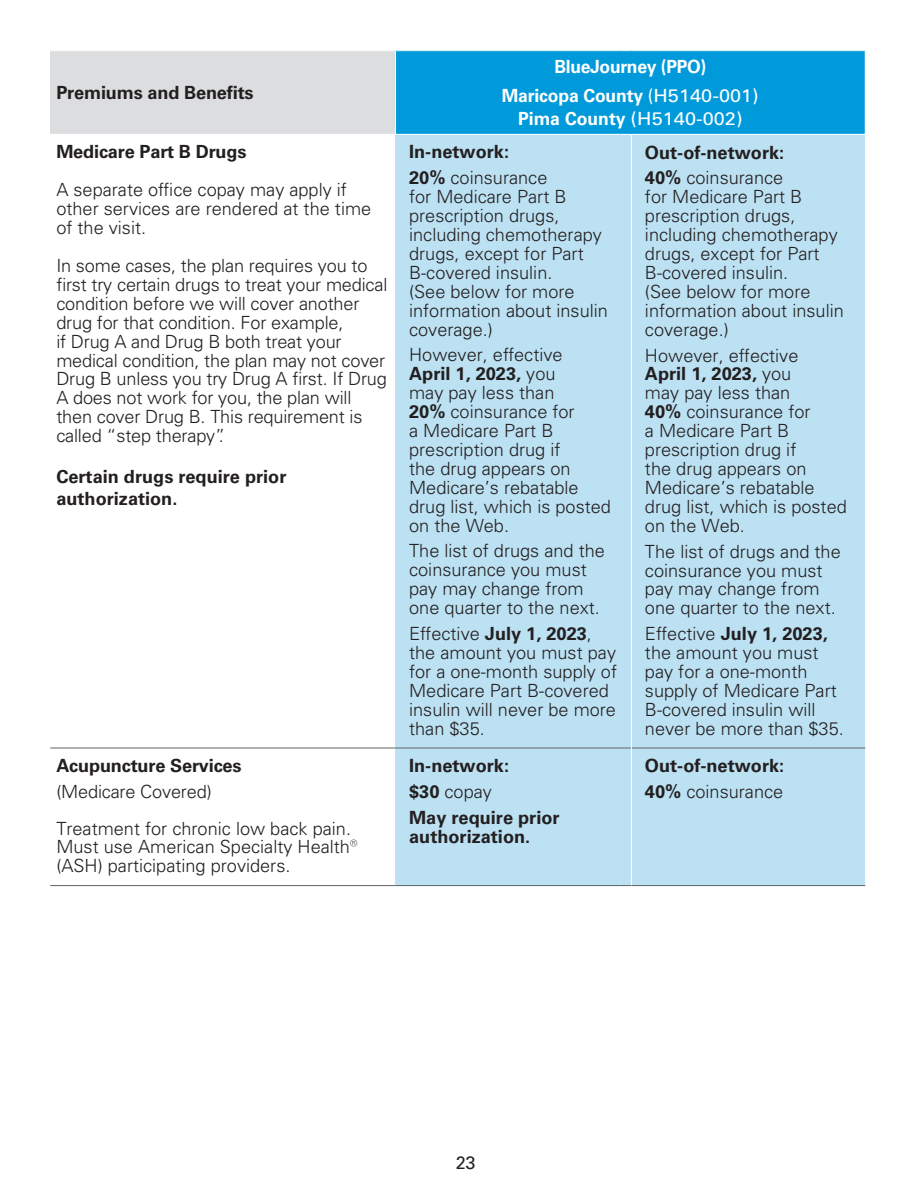
<style>
.page{position:relative;width:918px;height:1188px;background:#fff}
.page>*{position:absolute;margin:0;border:0;box-sizing:border-box;transform-origin:0 0}
.t1{font:300 18.15px/18.9px "Univers LT Pro 45";color:#231f20}
.t2{font:700 18.15px/21.8px "Univers LT Pro 65";color:#231f20}
.t3{font:700 18.15px "Univers LT Pro 65";letter-spacing:-.015em;color:#fff}
.t4{font:18.15px "Univers LT Pro 55 Roman";color:#fff;scale:1.1 1}
.t5{font:18px "Univers LT Pro 55 Roman";color:#231f20}
.s1{font-family:"Univers LT Pro 55 Roman";font-weight:400}
.s2{font-family:"Univers LT Pro 65";font-weight:700}
.s3{font-family:"Univers LT Pro 45";font-weight:300}
</style>
<div class="page">
<div style="left:50px;top:51px;width:346px;height:83px;background:#dcdddf"></div>
<div style="left:396px;top:51px;width:469px;height:83px;background:#009ada"></div>
<hr style="left:395px;top:51px;width:1px;height:83px;background:#fff">
<div style="left:396px;top:134px;width:235px;height:614px;background:#bce1f3"></div>
<div style="left:631px;top:134px;width:234px;height:614px;background:#bce1f3"></div>
<div style="left:396px;top:748px;width:235px;height:138px;background:#bce1f3"></div>
<div style="left:631px;top:748px;width:234px;height:138px;background:#bce1f3"></div>
<hr style="left:50px;top:748px;width:346px;height:1px;background:#636366">
<hr style="left:396px;top:748px;width:225px;height:1px;background:#636366">
<hr style="left:632px;top:748px;width:233px;height:1px;background:#636366">
<hr style="left:50px;top:885px;width:346px;height:1px;background:#636366">
<hr style="left:396px;top:885px;width:225px;height:1px;background:#636366">
<hr style="left:631px;top:885px;width:234px;height:1px;background:#636366">
<hr style="left:396px;top:134px;width:225px;height:1px;background:#fff">
<hr style="left:631px;top:134px;width:235px;height:1px;background:#fff">
<hr style="left:631px;top:748px;width:1px;height:137px;background:#fff">
<hr style="left:631px;top:135px;width:1px;height:613px;background:#fff">
<p class="t2" style="left:56px;top:81px;width:199px">Premiums and Benefits</p>
<p class="t2" style="left:56px;top:140px;width:192px">Medicare Part B Drugs</p>
<p class="t1" style="left:56px;top:180px;width:316px">A separate office copay may apply if other services are rendered at the time of the visit.</p>
<p class="t1" style="left:56px;top:256px;width:333px">In some cases, the plan requires you to first try certain drugs to treat your medical condition before we will cover another drug for that condition. For example,<br>if Drug A and Drug B both treat your medical condition, the plan may not cover Drug B unless you try Drug A first. If Drug A does not work for you, the plan will then cover Drug B. This requirement is called “step therapy”.</p>
<p class="t2" style="left:56px;top:465px;width:232px">Certain drugs require prior authorization.</p>
<p class="t2" style="left:56px;top:754px;width:187px">Acupuncture Services</p>
<p class="t1" style="left:56px;top:782px;width:157px">(Medicare Covered)</p>
<p class="t1" style="left:56px;top:818px;width:302px">Treatment for chronic low back pain.<br>Must use American Specialty Health® (ASH) participating providers.</p>
<p class="t3" style="left:554px;top:54px;width:153px">BlueJourney (PPO)</p>
<p class="t3" style="left:502px;top:83px;width:259px">Maricopa County <span class="s1">(H5140-001)</span></p>
<p class="t4" style="left:518px;top:106px;width:206px"><span class="s2">Pima County</span> (H5140-002)</p>
<p class="t2" style="left:409px;top:140px;width:101px">In-network:</p>
<p class="t1" style="left:409px;top:168px;width:200px"><span class="s2">20%</span> coinsurance<br>for Medicare Part B prescription drugs, including chemotherapy drugs, except for Part<br>B-covered insulin.<br>(See below for more information about insulin coverage.)</p>
<p class="t1" style="left:409px;top:345px;width:203px">However, effective<br><span class="s2">April 1, 2023,</span> you<br>may pay less than<br><span class="s2">20%</span> coinsurance for<br>a Medicare Part B prescription drug if<br>the drug appears on<br>Medicare’s rebatable drug list, which is posted on the Web.</p>
<p class="t1" style="left:409px;top:541px;width:197px">The list of drugs and the coinsurance you must pay may change from one quarter to the next.</p>
<p class="t1" style="left:409px;top:624px;width:209px">Effective <span class="s2">July 1, 2023</span>, the amount you must pay for a one-month supply of<br>Medicare Part B-covered insulin will never be more than $35.</p>
<p class="t2" style="left:409px;top:752px;width:101px;line-height:25.8px">In-network: $30 <span class="s3">copay</span></p>
<p class="t2" style="left:409px;top:807px;width:152px;line-height:18.9px">May require prior authorization.</p>
<p class="t2" style="left:645px;top:140px;width:141px">Out-of-network:</p>
<p class="t1" style="left:645px;top:168px;width:200px"><span class="s2">40%</span> coinsurance<br>for Medicare Part B prescription drugs, including chemotherapy drugs, except for Part<br>B-covered insulin.<br>(See below for more information about insulin coverage.)</p>
<p class="t1" style="left:645px;top:345px;width:203px">However, effective<br><span class="s2">April 1, 2023,</span> you<br>may pay less than<br><span class="s2">40%</span> coinsurance for<br>a Medicare Part B prescription drug if<br>the drug appears on<br>Medicare’s rebatable drug list, which is posted on the Web.</p>
<p class="t1" style="left:645px;top:541px;width:197px">The list of drugs and the coinsurance you must pay may change from one quarter to the next.</p>
<p class="t1" style="left:645px;top:624px;width:200px">Effective <span class="s2">July 1, 2023, </span>the amount you must pay for a one-month supply of Medicare Part<br>B-covered insulin will never be more than $35.</p>
<p class="t2" style="left:645px;top:754px;width:141px">Out-of-network:</p>
<p class="t1" style="left:645px;top:782px;width:140px"><span class="s2">40%</span> coinsurance</p>
<p class="t5" style="left:456px;top:1150px;width:21px">23</p>
</div>
